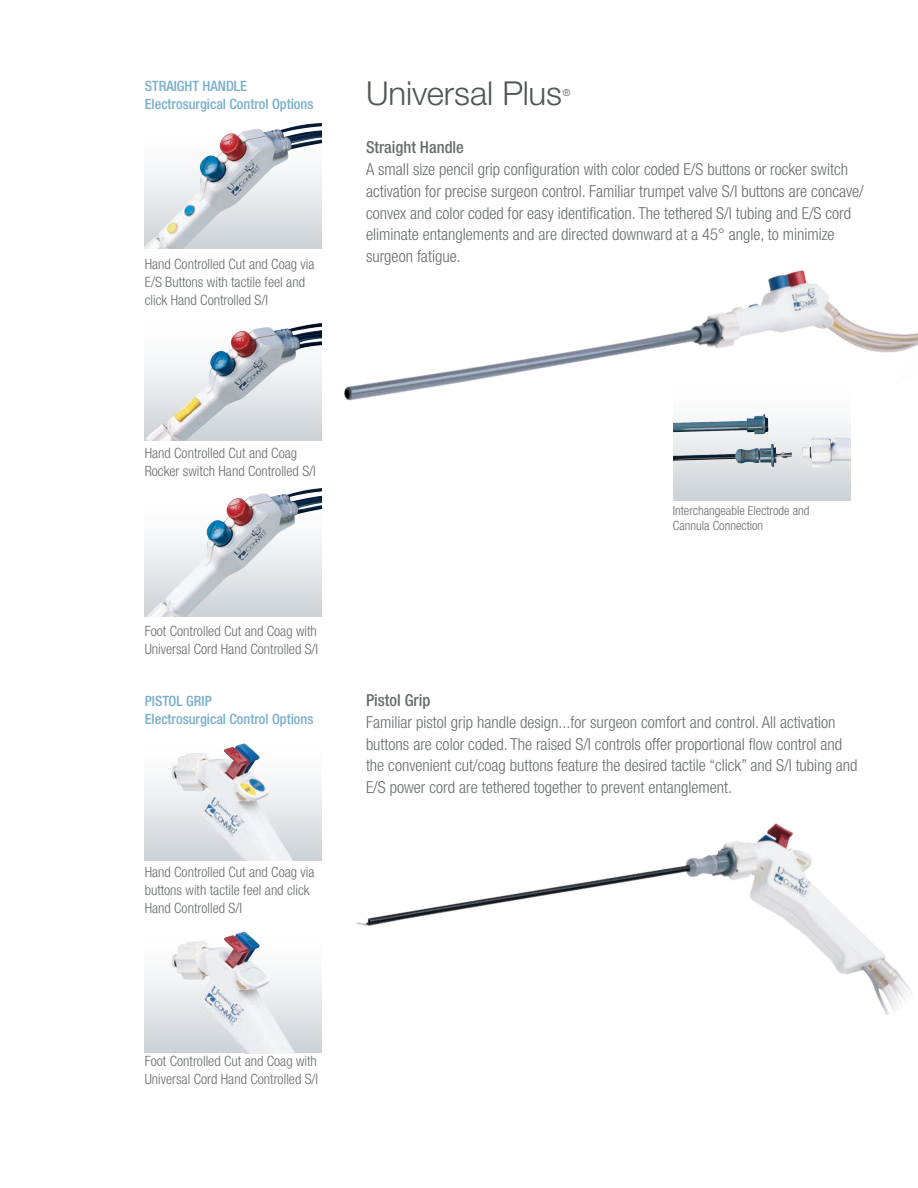
<style>
.page{position:relative;width:918px;height:1188px;background:#fff}
.page>*{position:absolute;margin:0;border:0;box-sizing:border-box;transform-origin:0 0}
._1_ProductTitle{font:300 33px "Helvetica Neue LT Std";letter-spacing:-.005em;color:#51565b}
._6_BodyCopy{font:300 condensed 16.5px/21.8px "Helvetica Neue LT Pro";color:#686c70}
._6_BodyCopy-2{font:500 condensed 16.5px "Helvetica Neue LT Pro";color:#686c70}
._12_Caption{font:300 condensed 14.25px/18px "Helvetica Neue LT Pro";color:#686c70}
._12_Caption-2{font:500 condensed 14.25px/18px "Helvetica Neue LT Pro";color:#78aecd}
._12_Caption-3{font:300 condensed 12.75px/15px "Helvetica Neue LT Pro";color:#686c70}
._1_ProductTitle-2{font:300 9.6px "Helvetica Neue LT Std";color:#51565b}
</style>
<div class="page">
<img style="left:344px;top:270px;width:574px;height:179px">
<img style="left:356px;top:823px;width:556px;height:192px">
<div style="left:673px;top:379px;width:177px;height:122px;background:#fdfdfd"></div>
<img style="left:673px;top:414px;width:177px;height:86px">
<img style="left:144px;top:743px;width:178px;height:117px">
<img style="left:145px;top:322px;width:177px;height:119px">
<img style="left:145px;top:488px;width:177px;height:129px">
<img style="left:145px;top:122px;width:177px;height:126px">
<img style="left:145px;top:931px;width:174px;height:123px">
<p class="_12_Caption-2" style="left:145px;top:77px;width:170px">STRAIGHT HANDLE<br>Electrosurgical Control Options</p>
<p class="_12_Caption" style="left:145px;top:255px;width:171px">Hand Controlled Cut and Coag via<br>E/S Buttons with tactile feel and click Hand Controlled S/I</p>
<p class="_1_ProductTitle" style="left:366px;top:73px;width:198px">Universal Plus</p>
<p class="_1_ProductTitle-2" style="left:563px;top:87px;width:9px">®</p>
<p class="_6_BodyCopy-2" style="left:366px;top:138px;width:99px">Straight Handle</p>
<p class="_6_BodyCopy" style="left:366px;top:158px;width:499px">A small size pencil grip configuration with color coded E/S buttons or rocker switch activation for precise surgeon control. Familiar trumpet valve S/I buttons are concave/ convex and color coded for easy identification. The tethered S/I tubing and E/S cord eliminate entanglements and are directed downward at a 45° angle, to minimize surgeon fatigue.</p>
<p class="_12_Caption" style="left:145px;top:444px;width:173px">Hand Controlled Cut and Coag<br>Rocker switch Hand Controlled S/I</p>
<p class="_12_Caption" style="left:145px;top:622px;width:175px">Foot Controlled Cut and Coag with<br>Universal Cord Hand Controlled S/I</p>
<p class="_12_Caption-2" style="left:145px;top:692px;width:170px">PISTOL GRIP<br>Electrosurgical Control Options</p>
<p class="_12_Caption" style="left:145px;top:863px;width:171px">Hand Controlled Cut and Coag via buttons with tactile feel and click<br>Hand Controlled S/I</p>
<p class="_12_Caption-3" style="left:673px;top:502px;width:138px">Interchangeable Electrode and<br>Cannula Connection</p>
<p class="_6_BodyCopy-2" style="left:366px;top:690px;width:66px">Pistol Grip</p>
<p class="_6_BodyCopy" style="left:366px;top:711px;width:493px">Familiar pistol grip handle design...for surgeon comfort and control. All activation buttons are color coded. The raised S/I controls offer proportional flow control and the convenient cut/coag buttons feature the desired tactile “click” and S/I tubing and E/S power cord are tethered together to prevent entanglement.</p>
<p class="_12_Caption" style="left:145px;top:1052px;width:175px">Foot Controlled Cut and Coag with<br>Universal Cord Hand Controlled S/I</p>
</div>
